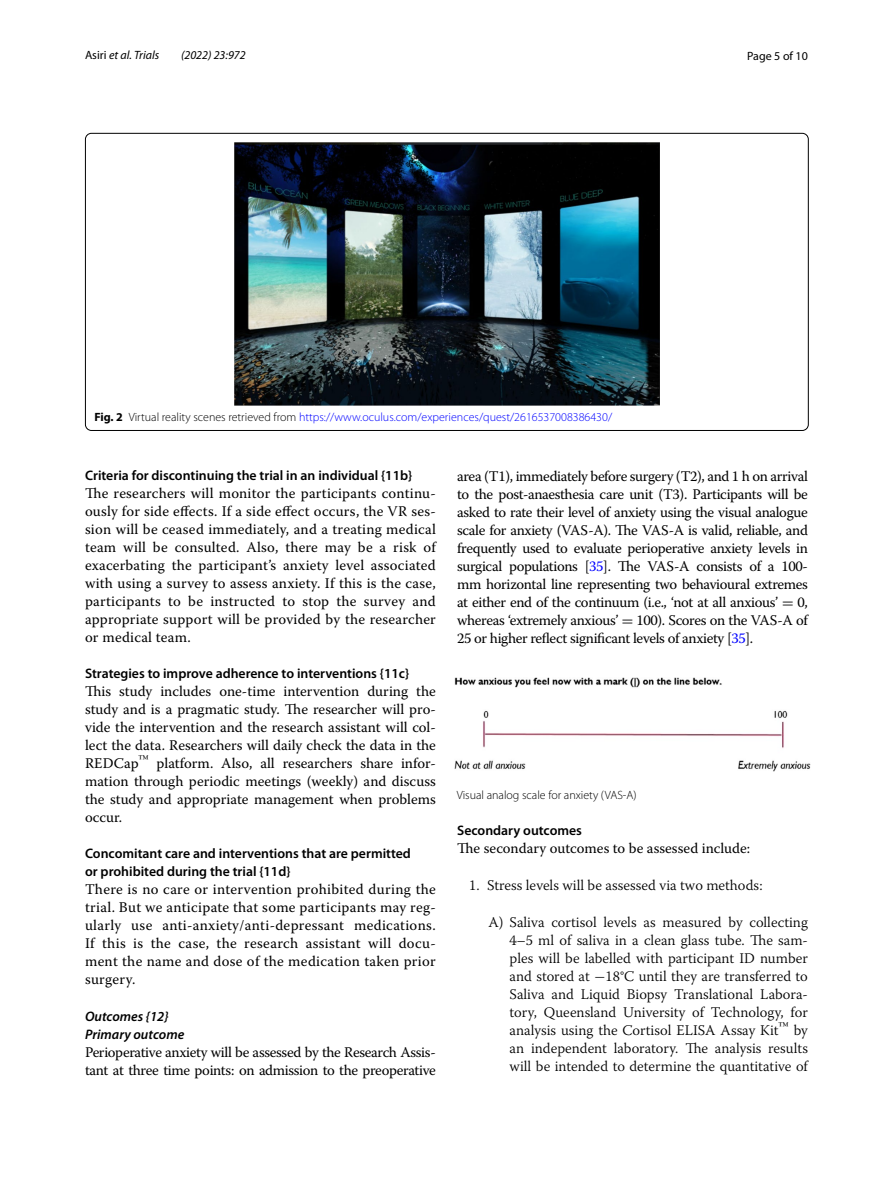
<style>
.page{position:relative;width:893px;height:1187px;background:#fff}
.page>*{position:absolute;margin:0;border:0;box-sizing:border-box;transform-origin:0 0}
.t1{font:14.7px/18px "Warnock Pro";color:#000;text-align:justify}
.t2{font:300 14.7px/18px "Warnock Pro";color:#000;text-align:justify}
.t3{font:14.7px/18px "Warnock Pro";letter-spacing:-.025em;color:#000}
.t4{font:600 13.8px/18px "Myriad Pro";color:#000}
.t5{font:italic 600 13.8px/18px "Myriad Pro";color:#000}
.t6{font:300 12px "Myriad Pro";color:#00f}
.t7{font:300 12px "Myriad Pro";color:#000}
.t8{font:italic 12px "Myriad Pro";color:#000}
.t9{font:12px "Myriad Pro";color:#000}
.s1{font-style:normal}
.s2{font-weight:700;color:#000}
.s3{color:#000}
.s4{color:#00f}
.s5{font-family:"MTSY"}
.s6{font-family:"MTSY";font-weight:400}
</style>
<div class="page">
<img style="left:455px;top:677px;width:355px;height:94px">
<img style="left:234px;top:142px;width:425px;height:263px">
<p class="t8" style="left:85px;top:48px;width:76px"><span class="s1">Asiri</span> et al. Trials</p>
<p class="t8" style="left:181px;top:48px;width:66px">(2022) 23:972</p>
<p class="t9" style="left:747px;top:48px;width:62px">Page 5 of 10</p>
<p class="t6" style="left:94px;top:410px;width:519px"><span class="s2">Fig. 2</span> <span class="s3">Virtual reality scenes retrieved from</span> https://www.oculus.com/experiences/quest/2616537008386430/</p>
<p class="t4" style="left:85px;top:466px;width:329px">Criteria for discontinuing the trial in an individual {11b}</p>
<p class="t1" style="left:85px;top:484px;width:352px">The researchers will monitor the participants continu&shy;ously for side effects. If a side effect occurs, the VR ses&shy;sion will be ceased immediately, and a treating medical team will be consulted. Also, there may be a risk of exacerbating the participant’s anxiety level associated with using a survey to assess anxiety. If this is the case, participants to be instructed to stop the survey and appropriate support will be provided by the researcher or medical team.</p>
<p class="t4" style="left:85px;top:664px;width:326px">Strategies to improve adherence to interventions {11c}</p>
<p class="t1" style="left:85px;top:682px;width:352px">This study includes one-time intervention during the study and is a pragmatic study. The researcher will pro&shy;vide the intervention and the research assistant will col&shy;lect the data. Researchers will daily check the data in the REDCap<sup>™</sup> platform. Also, all researchers share infor&shy;mation through periodic meetings (weekly) and discuss the study and appropriate management when problems occur.</p>
<p class="t4" style="left:85px;top:844px;width:327px">Concomitant care and interventions that are permitted or prohibited during the trial {11d}</p>
<p class="t1" style="left:85px;top:880px;width:352px">There is no care or intervention prohibited during the trial. But we anticipate that some participants may reg&shy;ularly use anti-anxiety/anti-depressant medications.<br>If this is the case, the research assistant will docu&shy;ment the name and dose of the medication taken prior surgery.</p>
<p class="t5" style="left:85px;top:1006px;width:101px">Outcomes {12}<br>Primary outcome</p>
<p class="t3" style="left:85px;top:1042px;width:352px">Perioperative anxiety will be assessed by the Research Assis&shy;tant at three time points: on admission to the preoperative</p>
<p class="t1" style="left:457px;top:466px;width:352px">area (T1), immediately before surgery (T2), and 1 h on arrival to the post-anaesthesia care unit (T3). Participants will be asked to rate their level of anxiety using the visual analogue scale for anxiety (VAS-A). The VAS-A is valid, reliable, and frequently used to evaluate perioperative anxiety levels in surgical populations [<span class="s4">35</span>]. The VAS-A consists of a 100- mm horizontal line representing two behavioural extremes at either end of the continuum (i.e., ‘not at all anxious’ <span class="s5">=</span> 0, whereas ‘extremely anxious’ <span class="s5">=</span> 100). Scores on the VAS-A of 25 or higher reflect significant levels of anxiety [<span class="s4">35</span>].</p>
<p class="t7" style="left:457px;top:788px;width:181px">Visual analog scale for anxiety (VAS-A)</p>
<p class="t4" style="left:457px;top:821px;width:126px">Secondary outcomes</p>
<p class="t1" style="left:457px;top:839px;width:295px">The secondary outcomes to be assessed include:</p>
<p class="t2" style="left:469px;top:876px;width:295px">1. Stress levels will be assessed via two methods:</p>
<p class="t2" style="left:510px;top:912px;width:300px;text-indent:-21px">A) Saliva cortisol levels as measured by collecting 4–5 ml of saliva in a clean glass tube. The sam&shy;ples will be labelled with participant ID number and stored at <span class="s6">−</span>18°C until they are transferred to Saliva and Liquid Biopsy Translational Labora&shy;tory, Queensland University of Technology, for analysis using the Cortisol ELISA Assay Kit<sup>™</sup> by an independent laboratory. The analysis results will be intended to determine the quantitative of</p>
</div>
